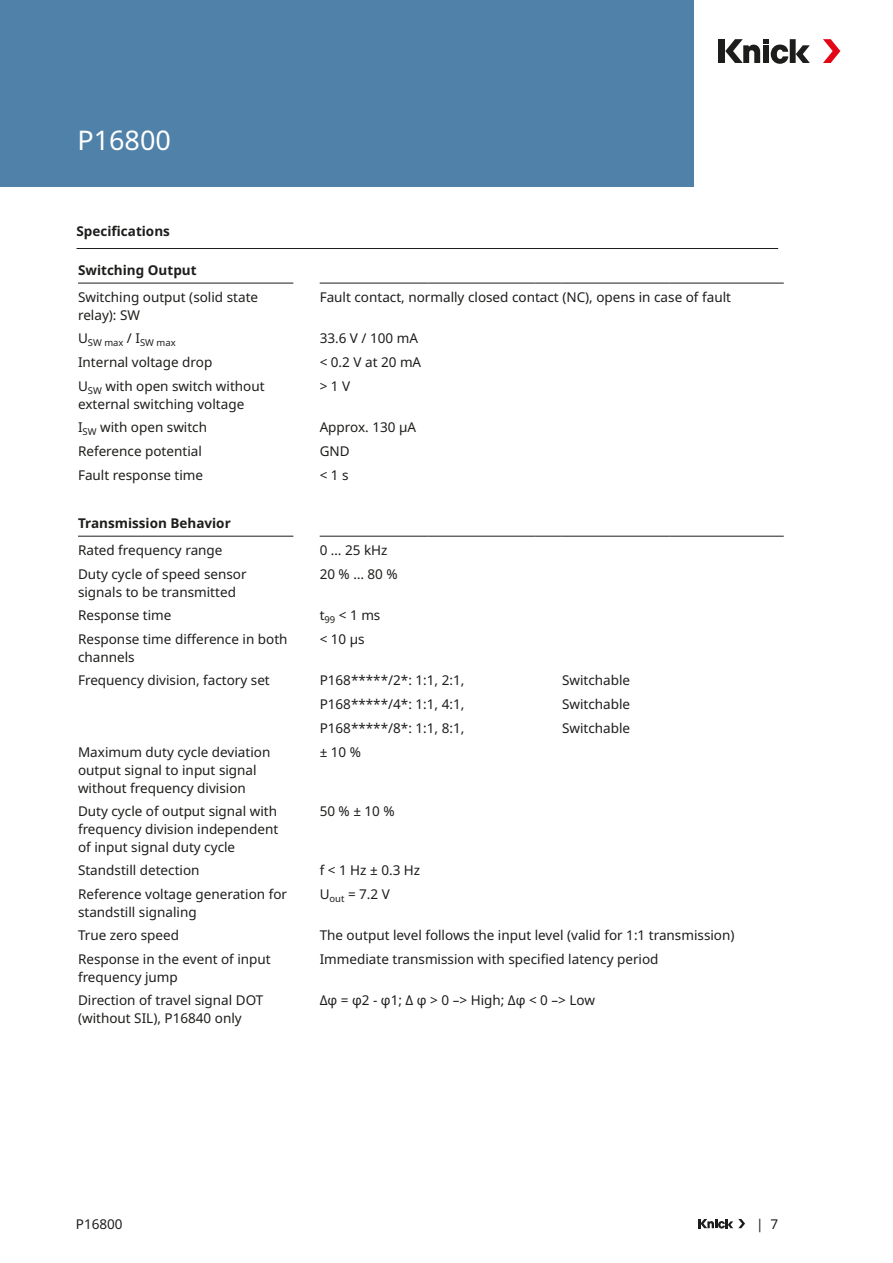
<style>
.page{position:relative;width:893px;height:1263px;background:#fff}
.page>*{position:absolute;margin:0;border:0;box-sizing:border-box;transform-origin:0 0}
.Headline{font:27px "Noto Sans";color:#fff}
.Tabelle{font:13.5px/18px "Noto Sans";color:#1d1d1b}
.Zwischenüberschrift{font:700 13.5px "Noto Sans";color:#1d1d1b}
.Tabelle_Headline{font:700 13.5px "Noto Sans";color:#1d1d1b}
.Tabelle-2{font:9.45px "Noto Sans";color:#1d1d1b}
</style>
<div class="page">
<div style="left:0;top:0;width:693px;height:187px;background:#5081a9"></div>
<div style="left:719px;top:39px;width:6px;height:24px;background:#1d1d1b"></div>
<div style="left:790px;top:39px;width:6px;height:24px;background:#1d1d1b"></div>
<svg style="left:796px;top:45px;width:14px;height:18px"></svg>
<svg style="left:725px;top:39px;width:63px;height:25px"></svg>
<svg style="left:823px;top:39px;width:17px;height:24px"></svg>
<svg style="left:698px;top:1219px;width:47px;height:9px"></svg>
<hr style="left:78px;top:283px;width:215px;height:1px;background:#1d1d1b">
<hr style="left:78px;top:536px;width:215px;height:1px;background:#1d1d1b">
<hr style="left:320px;top:283px;width:107px;height:1px;background:#1d1d1b">
<hr style="left:427px;top:283px;width:109px;height:1px;background:#1d1d1b">
<svg style="left:536px;top:283px;width:25px;height:1px"></svg>
<hr style="left:561px;top:283px;width:109px;height:1px;background:#1d1d1b">
<hr style="left:670px;top:283px;width:114px;height:1px;background:#1d1d1b">
<hr style="left:320px;top:536px;width:107px;height:1px;background:#1d1d1b">
<hr style="left:427px;top:536px;width:109px;height:1px;background:#1d1d1b">
<svg style="left:536px;top:536px;width:25px;height:1px"></svg>
<hr style="left:561px;top:536px;width:109px;height:1px;background:#1d1d1b">
<hr style="left:670px;top:536px;width:114px;height:1px;background:#1d1d1b">
<hr style="left:77px;top:248px;width:701px;height:1px;background:#1d1d1b">
<p class="Headline" style="left:77px;top:121px;width:95px">P16800</p>
<p class="Tabelle_Headline" style="left:77px;top:221px;width:95px">Specifications</p>
<p class="Zwischenüberschrift" style="left:78px;top:260px;width:120px">Switching Output</p>
<p class="Tabelle" style="left:78px;top:288px;width:182px">Switching output (solid state relay): SW</p>
<p class="Tabelle" style="left:320px;top:288px;width:413px">Fault contact, normally closed contact (NC), opens in case of fault</p>
<p class="Tabelle-2" style="left:78px;top:336px;width:99px"><sup>U</sup>SW max <sup>/</sup> <sup>I</sup>SW max</p>
<p class="Tabelle" style="left:320px;top:329px;width:100px">33.6 V / 100 mA</p>
<p class="Tabelle" style="left:78px;top:353px;width:136px">Internal voltage drop</p>
<p class="Tabelle" style="left:320px;top:353px;width:103px">&lt; 0.2 V at 20 mA</p>
<p class="Tabelle" style="left:78px;top:377px;width:188px">U<sub>SW</sub> with open switch without external switching voltage</p>
<p class="Tabelle" style="left:320px;top:377px;width:32px">&gt; 1 V</p>
<p class="Tabelle" style="left:78px;top:418px;width:131px">I<sub>SW</sub> with open switch</p>
<p class="Tabelle" style="left:320px;top:418px;width:98px">Approx. 130 μA</p>
<p class="Tabelle" style="left:78px;top:442px;width:125px">Reference potential</p>
<p class="Tabelle" style="left:320px;top:442px;width:31px">GND</p>
<p class="Tabelle" style="left:78px;top:466px;width:127px">Fault response time</p>
<p class="Tabelle" style="left:320px;top:466px;width:30px">&lt; 1 s</p>
<p class="Zwischenüberschrift" style="left:78px;top:513px;width:154px">Transmission Behavior</p>
<p class="Tabelle" style="left:78px;top:541px;width:146px">Rated frequency range</p>
<p class="Tabelle" style="left:320px;top:541px;width:69px">0 … 25 kHz</p>
<p class="Tabelle" style="left:78px;top:565px;width:170px">Duty cycle of speed sensor signals to be transmitted</p>
<p class="Tabelle" style="left:320px;top:565px;width:80px">20 % … 80 %</p>
<p class="Tabelle" style="left:78px;top:606px;width:95px">Response time</p>
<p class="Tabelle" style="left:320px;top:606px;width:62px">t<sub>99</sub> &lt; 1 ms</p>
<p class="Tabelle" style="left:78px;top:630px;width:211px">Response time difference in both channels</p>
<p class="Tabelle" style="left:320px;top:630px;width:47px">&lt; 10 μs</p>
<p class="Tabelle" style="left:78px;top:671px;width:193px">Frequency division, factory set</p>
<p class="Tabelle" style="left:320px;top:671px;width:146px">P168*****/2*: 1:1, 2:1,</p>
<p class="Tabelle" style="left:562px;top:671px;width:70px">Switchable</p>
<p class="Tabelle" style="left:320px;top:695px;width:146px">P168*****/4*: 1:1, 4:1,</p>
<p class="Tabelle" style="left:562px;top:695px;width:70px">Switchable</p>
<p class="Tabelle" style="left:320px;top:719px;width:146px">P168*****/8*: 1:1, 8:1,</p>
<p class="Tabelle" style="left:562px;top:719px;width:70px">Switchable</p>
<p class="Tabelle" style="left:78px;top:743px;width:194px">Maximum duty cycle deviation output signal to input signal without frequency division</p>
<p class="Tabelle" style="left:320px;top:743px;width:43px">± 10 %</p>
<p class="Tabelle" style="left:78px;top:802px;width:202px;text-align:justify">Duty cycle of output signal with frequency division independent of input signal duty cycle</p>
<p class="Tabelle" style="left:320px;top:802px;width:77px">50 % ± 10 %</p>
<p class="Tabelle" style="left:78px;top:861px;width:123px">Standstill detection</p>
<p class="Tabelle" style="left:320px;top:861px;width:102px">f &lt; 1 Hz ± 0.3 Hz</p>
<p class="Tabelle" style="left:78px;top:885px;width:211px">Reference voltage generation for standstill signaling</p>
<p class="Tabelle" style="left:320px;top:885px;width:72px">U<sub>out</sub> = 7.2 V</p>
<p class="Tabelle" style="left:78px;top:926px;width:103px">True zero speed</p>
<p class="Tabelle" style="left:320px;top:926px;width:416px">The output level follows the input level (valid for 1:1 transmission)</p>
<p class="Tabelle" style="left:78px;top:950px;width:194px">Response in the event of input frequency jump</p>
<p class="Tabelle" style="left:320px;top:950px;width:340px">Immediate transmission with specified latency period</p>
<p class="Tabelle" style="left:78px;top:991px;width:187px">Direction of travel signal DOT (without SIL), P16840 only</p>
<p class="Tabelle" style="left:320px;top:991px;width:277px">Δφ = φ2 - φ1; Δ φ &gt; 0 –&gt; High; Δφ &lt; 0 –&gt; Low</p>
<p class="Tabelle" style="left:76px;top:1215px;width:48px">P16800</p>
<p class="Tabelle" style="left:756px;top:1215px;width:24px">| 7</p>
</div>
